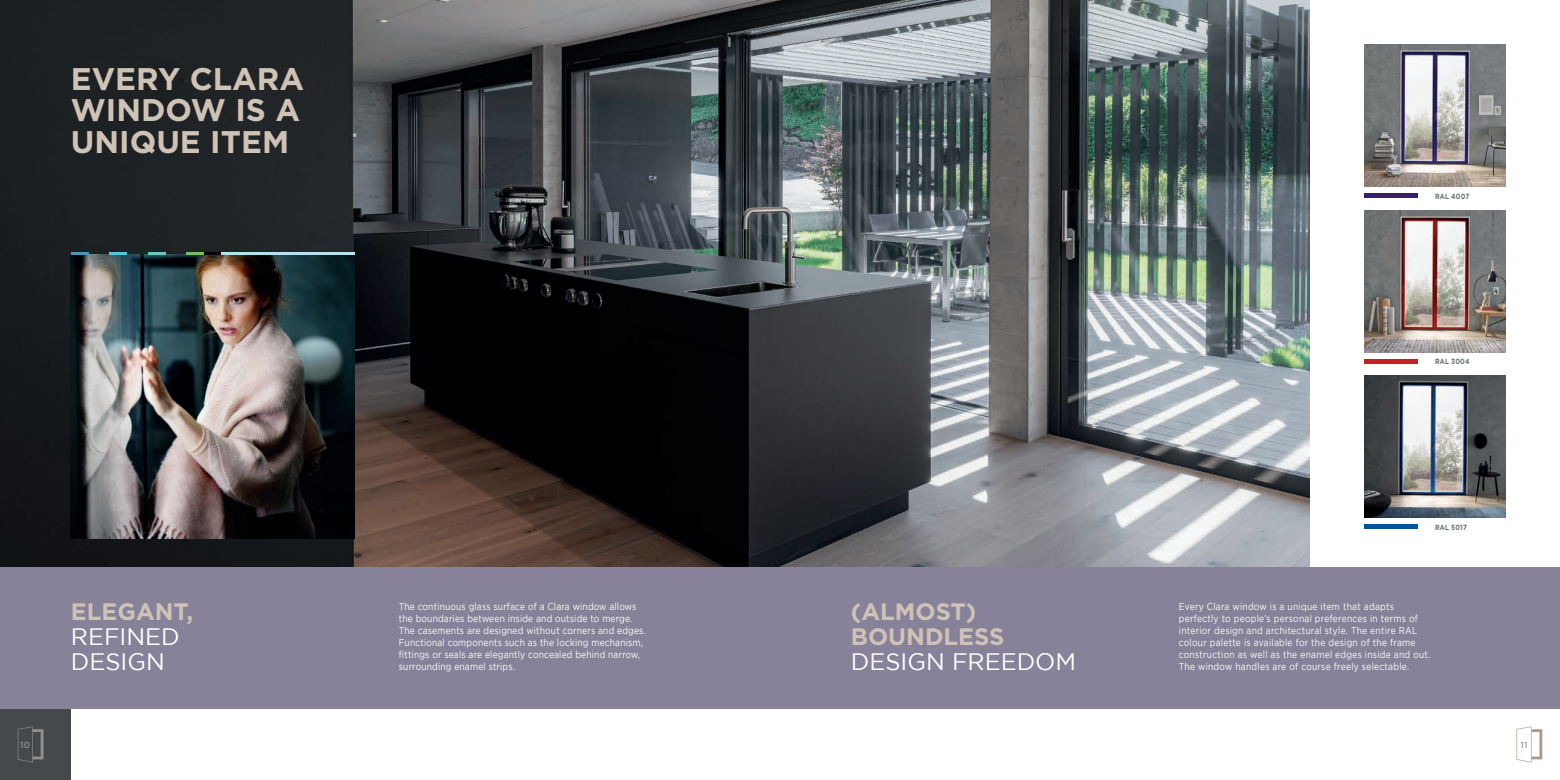
<style>
.page{position:relative;width:1560px;height:780px;background:#fff}
.page>*{position:absolute;margin:0;border:0;box-sizing:border-box;transform-origin:0 0}
.t1{font:700 31.25px/31.2px "Gotham";color:#cfc3b6}
.t2{font:23.75px/25px "Gotham";color:#fff}
.t3{font:700 23.75px/25px "Gotham";color:#cfc3b6}
.t4{font:10px/12px "Gotham";letter-spacing:.02em;color:#fff;scale:.85 1}
.t5{font:500 8.75px "Gotham";color:#919091}
.t6{font:500 8.75px "Gotham";color:#a8978e}
.t7{font:700 7.5px "Gotham";letter-spacing:.03em;color:#67706b;scale:.85 1}
</style>
<div class="page">
<img style="left:0;top:0;width:1308px;height:567px">
<div style="left:0;top:567px;width:1559px;height:142px;background:#878299"></div>
<img style="left:1364px;top:45px;width:141px;height:142px">
<div style="left:1363px;top:193px;width:54px;height:5px;background:#381f6b"></div>
<img style="left:1364px;top:210px;width:141px;height:142px">
<div style="left:1363px;top:359px;width:54px;height:5px;background:#c42127"></div>
<img style="left:1364px;top:376px;width:141px;height:141px">
<div style="left:1363px;top:524px;width:54px;height:5px;background:#01549a"></div>
<div style="left:0;top:709px;width:71px;height:71px;background:#46494b"></div>
<svg style="left:1516px;top:726px;width:25px;height:36px"></svg>
<svg style="left:18px;top:726px;width:25px;height:36px"></svg>
<img style="left:71px;top:255px;width:283px;height:283px">
<hr style="left:203px;top:252px;width:18px;height:3px;background:#010203">
<hr style="left:71px;top:252px;width:18px;height:3px;background:#4994c0">
<hr style="left:109px;top:252px;width:18px;height:3px;background:#53c5d2">
<hr style="left:148px;top:252px;width:17px;height:3px;background:#6cc7ba">
<hr style="left:186px;top:252px;width:18px;height:3px;background:#76c25a">
<hr style="left:221px;top:252px;width:133px;height:3px;background:#b4e2f1">
<h1 class="t1" style="left:71px;top:63px;width:235px">EVERY CLARA<br>WINDOW IS A<br>UNIQUE ITEM</h1>
<h2 class="t3" style="left:71px;top:598px;width:124px">ELEGANT,</h2>
<h2 class="t2" style="left:71px;top:623px;width:110px">REFINED<br>DESIGN</h2>
<p class="t4" style="left:399px;top:600px;width:292px">The continuous glass surface of a Clara window allows the boundaries between inside and outside to merge.<br>The casements are designed without corners and edges.<br>Functional components such as the locking mechanism, fittings or seals are elegantly concealed behind narrow, surrounding enamel strips.</p>
<h2 class="t3" style="left:850px;top:598px;width:155px">(ALMOST)<br>BOUNDLESS</h2>
<h2 class="t2" style="left:850px;top:648px;width:227px">DESIGN FREEDOM</h2>
<p class="t7" style="left:1434px;top:191px;width:42px">RAL 4007</p>
<p class="t7" style="left:1434px;top:357px;width:42px">RAL 3004</p>
<p class="t7" style="left:1434px;top:522px;width:39px">RAL 5017</p>
<p class="t4" style="left:1178px;top:600px;width:297px">Every Clara window is a unique item that adapts perfectly to people’s personal preferences in terms of interior design and architectural style. The entire RAL colour palette is available for the design of the frame construction as well as the enamel edges inside and out.<br>The window handles are of course freely selectable.</p>
<p class="t5" style="left:20px;top:740px;width:11px">10</p>
<p class="t6" style="left:1520px;top:740px;width:8px">11</p>
</div>
